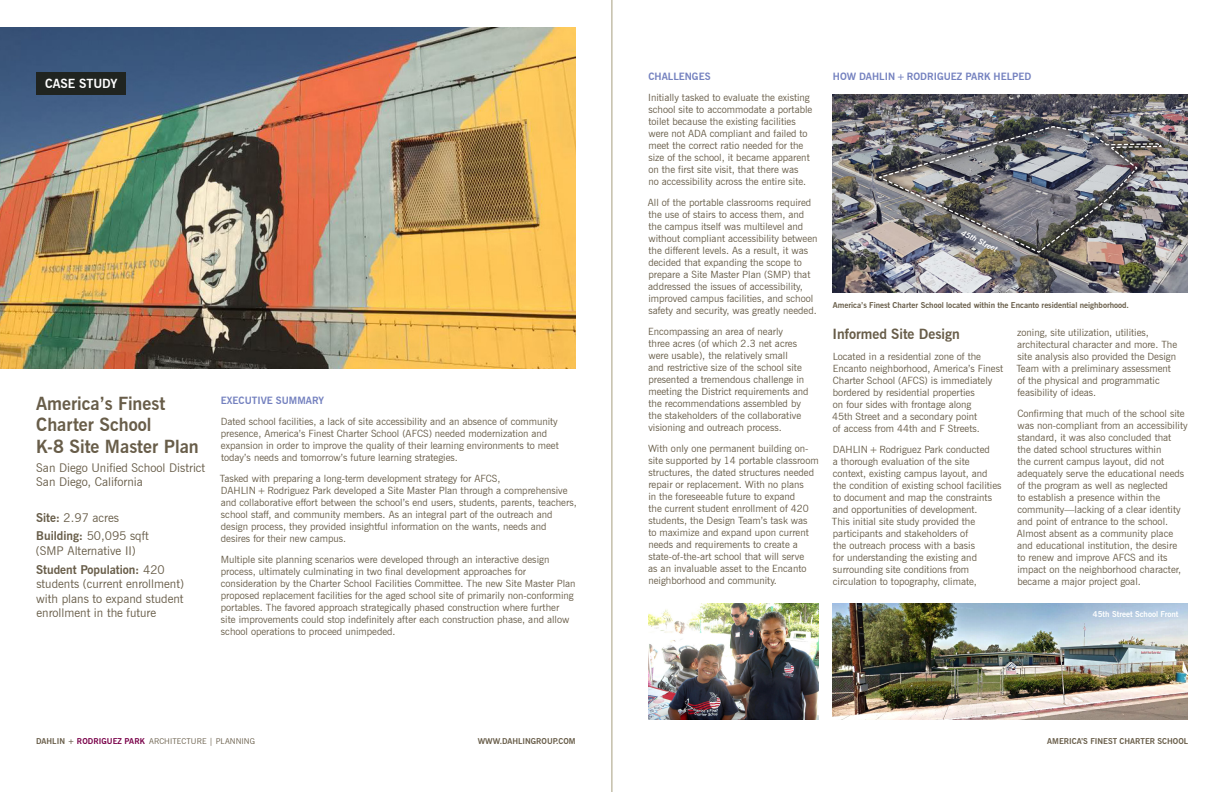
<style>
.page{position:relative;width:1224px;height:792px;background:#fff}
.page>*{position:absolute;margin:0;border:0;box-sizing:border-box;transform-origin:0 0}
.CS_Title_18pt{font:700 18px/21.6px "News Gothic BT";color:#685d49}
.CS_Body_Text_14pt{font:700 14px "News Gothic BT";color:#685d49}
.DOC_Heading_1_on_bla{font:700 12.5px "News Gothic BT";color:#fff}
.DOC_Table_Text_12pt{font:12px/14.4px "News Gothic BT";color:#685d49}
.CS_Body_Text_12pt{font:12px "News Gothic BT";color:#685d49}
.DOC_Body_Text_10pt_n{font:10px/12px "News Gothic BT";color:#685d49}
.DOC_Body_Text_10pt{font:10px/12px "News Gothic BT";color:#685d49}
.CS_Body_Text_14pt-2{font:10px/12px "News Gothic BT";color:#685d49}
.CS_Heading_3{font:700 10px "News Gothic BT";color:#7481bf}
.DOC_Note_8pt{font:700 8px "News Gothic BT";color:#685d49}
.t1{font:8px "News Gothic BT";letter-spacing:.01em;color:#685d49}
.DOC_Note_8pt-2{font:700 8px "News Gothic BT";color:#fff}
.t2{font:italic 700 8px "News Gothic BT";color:#fff}
.s1{font-weight:700}
.s2{font-weight:700;color:#790149}
</style>
<div class="page">
<img style="left:832px;top:603px;width:356px;height:117px">
<img style="left:0;top:27px;width:576px;height:342px">
<div style="left:36px;top:72px;width:90px;height:22px;background:#202420"></div>
<hr style="left:612px;top:0;width:1px;height:792px;background:#b9b298">
<img style="left:832px;top:94px;width:356px;height:198px">
<div style="left:872px;top:118px;width:297px;height:142px;background:#231f20;opacity:.85"></div>
<img style="left:876px;top:125px;width:289px;height:129px">
<img style="left:648px;top:603px;width:171px;height:117px">
<p class="DOC_Heading_1_on_bla" style="left:45px;top:76px;width:74px">CASE STUDY</p>
<p class="CS_Title_18pt" style="left:36px;top:392px;width:164px">America’s Finest<br>Charter School<br>K-8 Site Master Plan</p>
<p class="CS_Body_Text_12pt" style="left:36px;top:460px;width:171px">San Diego Unified School District</p>
<p class="CS_Body_Text_12pt" style="left:36px;top:475px;width:108px">San Diego, California</p>
<p class="DOC_Table_Text_12pt" style="left:36px;top:510px;width:84px"><span class="s1">Site:</span> 2.97 acres</p>
<p class="DOC_Table_Text_12pt" style="left:36px;top:529px;width:115px"><span class="s1">Building:</span> 50,095 sqft (SMP Alternative II)</p>
<p class="DOC_Table_Text_12pt" style="left:36px;top:562px;width:149px"><span class="s1">Student Population:</span> 420 students (current enrollment) with plans to expand student enrollment in the future</p>
<p class="CS_Heading_3" style="left:221px;top:394px;width:105px">EXECUTIVE SUMMARY</p>
<p class="DOC_Body_Text_10pt_n" style="left:221px;top:415px;width:340px">Dated school facilities, a lack of site accessibility and an absence of community presence, America’s Finest Charter School (AFCS) needed modernization and expansion in order to improve the quality of their learning environments to meet today’s needs and tomorrow’s future learning strategies.</p>
<p class="DOC_Body_Text_10pt_n" style="left:220px;top:472px;width:358px">Tasked with preparing a long-term development strategy for AFCS,<br>DAHLIN + Rodriguez Park developed a Site Master Plan through a comprehensive and collaborative effort between the school’s end users, students, parents, teachers, school staff, and community members. As an integral part of the outreach and design process, they provided insightful information on the wants, needs and desires for their new campus.</p>
<p class="DOC_Body_Text_10pt_n" style="left:221px;top:553px;width:356px">Multiple site planning scenarios were developed through an interactive design process, ultimately culminating in two final development approaches for consideration by the Charter School Facilities Committee. The new Site Master Plan proposed replacement facilities for the aged school site of primarily non-conforming portables. The favored approach strategically phased construction where further site improvements could stop indefinitely after each construction phase, and allow school operations to proceed unimpeded.</p>
<p class="CS_Heading_3" style="left:648px;top:70px;width:64px">CHALLENGES</p>
<p class="DOC_Body_Text_10pt" style="left:648px;top:91px;width:166px">Initially tasked to evaluate the existing school site to accommodate a portable toilet because the existing facilities were not ADA compliant and failed to meet the correct ratio needed for the size of the school, it became apparent on the first site visit, that there was<br>no accessibility across the entire site.</p>
<p class="DOC_Body_Text_10pt" style="left:648px;top:196px;width:171px">All of the portable classrooms required the use of stairs to access them, and the campus itself was multilevel and without compliant accessibility between the different levels. As a result, it was decided that expanding the scope to prepare a Site Master Plan (SMP) that addressed the issues of accessibility, improved campus facilities, and school safety and security, was greatly needed.</p>
<p class="DOC_Body_Text_10pt" style="left:648px;top:325px;width:162px">Encompassing an area of nearly<br>three acres (of which 2.3 net acres were usable), the relatively small<br>and restrictive size of the school site presented a tremendous challenge in meeting the District requirements and the recommendations assembled by the stakeholders of the collaborative visioning and outreach process.</p>
<p class="DOC_Body_Text_10pt_n" style="left:648px;top:442px;width:172px">With only one permanent building on&shy;site supported by 14 portable classroom structures, the dated structures needed repair or replacement. With no plans<br>in the foreseeable future to expand<br>the current student enrollment of 420 students, the Design Team’s task was<br>to maximize and expand upon current needs and requirements to create a state-of-the-art school that will serve<br>as an invaluable asset to the Encanto neighborhood and community.</p>
<p class="CS_Heading_3" style="left:833px;top:70px;width:200px">HOW DAHLIN + RODRIGUEZ PARK HELPED</p>
<p class="t2" style="left:964px;top:228px;width:41px;rotate:27deg">45th Street</p>
<p class="DOC_Note_8pt" style="left:833px;top:300px;width:298px">America’s Finest Charter School located within the Encanto residential neighborhood.</p>
<p class="CS_Body_Text_14pt" style="left:832px;top:326px;width:129px">Informed Site Design</p>
<p class="CS_Body_Text_14pt-2" style="left:832px;top:351px;width:173px">Located in a residential zone of the Encanto neighborhood, America’s Finest Charter School (AFCS) is immediately bordered by residential properties<br>on four sides with frontage along<br>45th Street and a secondary point<br>of access from 44th and F Streets.</p>
<p class="DOC_Body_Text_10pt_n" style="left:832px;top:444px;width:171px">DAHLIN + Rodriguez Park conducted<br>a thorough evaluation of the site context, existing campus layout, and the condition of existing school facilities to document and map the constraints and opportunities of development.<br>This initial site study provided the participants and stakeholders of<br>the outreach process with a basis<br>for understanding the existing and surrounding site conditions from circulation to topography, climate,</p>
<p class="DOC_Body_Text_10pt_n" style="left:1016px;top:326px;width:162px">zoning, site utilization, utilities, architectural character and more. The site analysis also provided the Design Team with a preliminary assessment of the physical and programmatic feasibility of ideas.</p>
<p class="DOC_Body_Text_10pt_n" style="left:1017px;top:407px;width:172px">Confirming that much of the school site was non-compliant from an accessibility standard, it was also concluded that<br>the dated school structures within<br>the current campus layout, did not adequately serve the educational needs of the program as well as neglected<br>to establish a presence within the community—lacking of a clear identity and point of entrance to the school.<br>Almost absent as a community place and educational institution, the desire<br>to renew and improve AFCS and its impact on the neighborhood character, became a major project goal.</p>
<p class="DOC_Note_8pt-2" style="left:1093px;top:610px;width:87px">45th Street School Front</p>
<p class="t1" style="left:36px;top:736px;width:220px"><span class="s1">DAHLIN +</span> <span class="s2">RODRIGUEZ PARK</span> ARCHITECTURE | PLANNING</p>
<p class="DOC_Note_8pt" style="left:478px;top:736px;width:99px">WWW.DAHLINGROUP.COM</p>
<p class="DOC_Note_8pt" style="left:1047px;top:736px;width:142px">AMERICA’S FINEST CHARTER SCHOOL</p>
</div>
